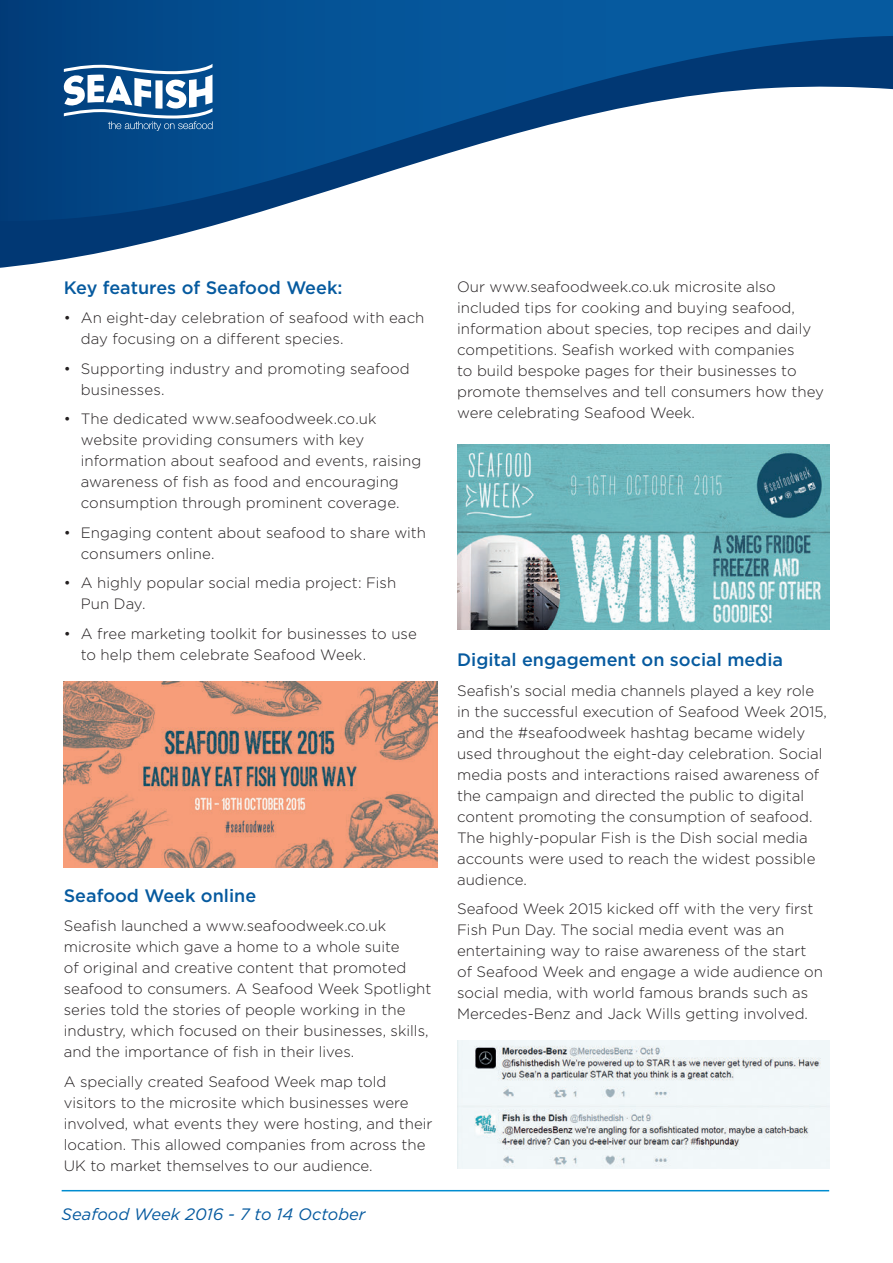
<style>
.page{position:relative;width:893px;height:1263px;background:#fff}
.page>*{position:absolute;margin:0;border:0;box-sizing:border-box;transform-origin:0 0}
.Subheading{font:500 18px "Gotham";color:#065a9f}
.t1{font:italic 16.5px "Gotham";color:#065a9f}
.Main_Body{font:300 15px/21px "Gotham";color:#231f20}
.Main_Body_Indent{font:300 15px/21px "Gotham";letter-spacing:.005em;color:#231f20}
</style>
<div class="page">
<svg style="left:0;top:0;width:893px;height:36px"></svg>
<svg style="left:0;top:36px;width:893px;height:232px"></svg>
<img style="left:64px;top:682px;width:374px;height:186px">
<hr style="left:62px;top:1190px;width:767px;height:1px;background:#008cd0">
<img style="left:457px;top:444px;width:372px;height:186px">
<img style="left:457px;top:1041px;width:372px;height:127px">
<p class="Subheading" style="left:64px;top:277px;width:280px">Key features of Seafood Week:</p>
<p class="Main_Body_Indent" style="left:81px;top:307px;width:345px;text-indent:-17px">• An eight-day celebration of seafood with each day focusing on a different species.</p>
<p class="Main_Body_Indent" style="left:81px;top:358px;width:330px;text-indent:-17px">• Supporting industry and promoting seafood businesses.</p>
<p class="Main_Body_Indent" style="left:81px;top:408px;width:342px;text-indent:-17px">• The dedicated www.seafoodweek.co.uk website providing consumers with key information about seafood and events, raising awareness of fish as food and encouraging consumption through prominent coverage.</p>
<p class="Main_Body_Indent" style="left:81px;top:522px;width:347px;text-indent:-17px">• Engaging content about seafood to share with consumers online.</p>
<p class="Main_Body_Indent" style="left:81px;top:572px;width:317px;text-indent:-17px">• A highly popular social media project: Fish<br>Pun Day.</p>
<p class="Main_Body_Indent" style="left:81px;top:623px;width:337px;text-indent:-17px">• A free marketing toolkit for businesses to use to help them celebrate Seafood Week.</p>
<p class="Subheading" style="left:64px;top:885px;width:194px">Seafood Week online</p>
<p class="Main_Body" style="left:64px;top:915px;width:369px">Seafish launched a www.seafoodweek.co.uk microsite which gave a home to a whole suite<br>of original and creative content that promoted seafood to consumers. A Seafood Week Spotlight series told the stories of people working in the industry, which focused on their businesses, skills, and the importance of fish in their lives.</p>
<p class="Main_Body" style="left:64px;top:1071px;width:370px">A specially created Seafood Week map told visitors to the microsite which businesses were involved, what events they were hosting, and their location. This allowed companies from across the UK to market themselves to our audience.</p>
<p class="t1" style="left:62px;top:1205px;width:305px">Seafood Week 2016 - 7 to 14 October</p>
<p class="Main_Body" style="left:457px;top:276px;width:368px">Our www.seafoodweek.co.uk microsite also included tips for cooking and buying seafood, information about species, top recipes and daily competitions. Seafish worked with companies<br>to build bespoke pages for their businesses to promote themselves and tell consumers how they were celebrating Seafood Week.</p>
<p class="Subheading" style="left:457px;top:650px;width:327px">Digital engagement on social media</p>
<p class="Main_Body" style="left:457px;top:680px;width:371px">Seafish’s social media channels played a key role in the successful execution of Seafood Week 2015, and the #seafoodweek hashtag became widely used throughout the eight-day celebration. Social media posts and interactions raised awareness of the campaign and directed the public to digital content promoting the consumption of seafood.<br>The highly-popular Fish is the Dish social media accounts were used to reach the widest possible audience.</p>
<p class="Main_Body" style="left:457px;top:898px;width:367px">Seafood Week 2015 kicked off with the very first Fish Pun Day. The social media event was an entertaining way to raise awareness of the start of Seafood Week and engage a wide audience on social media, with world famous brands such as Mercedes-Benz and Jack Wills getting involved.</p>
</div>
